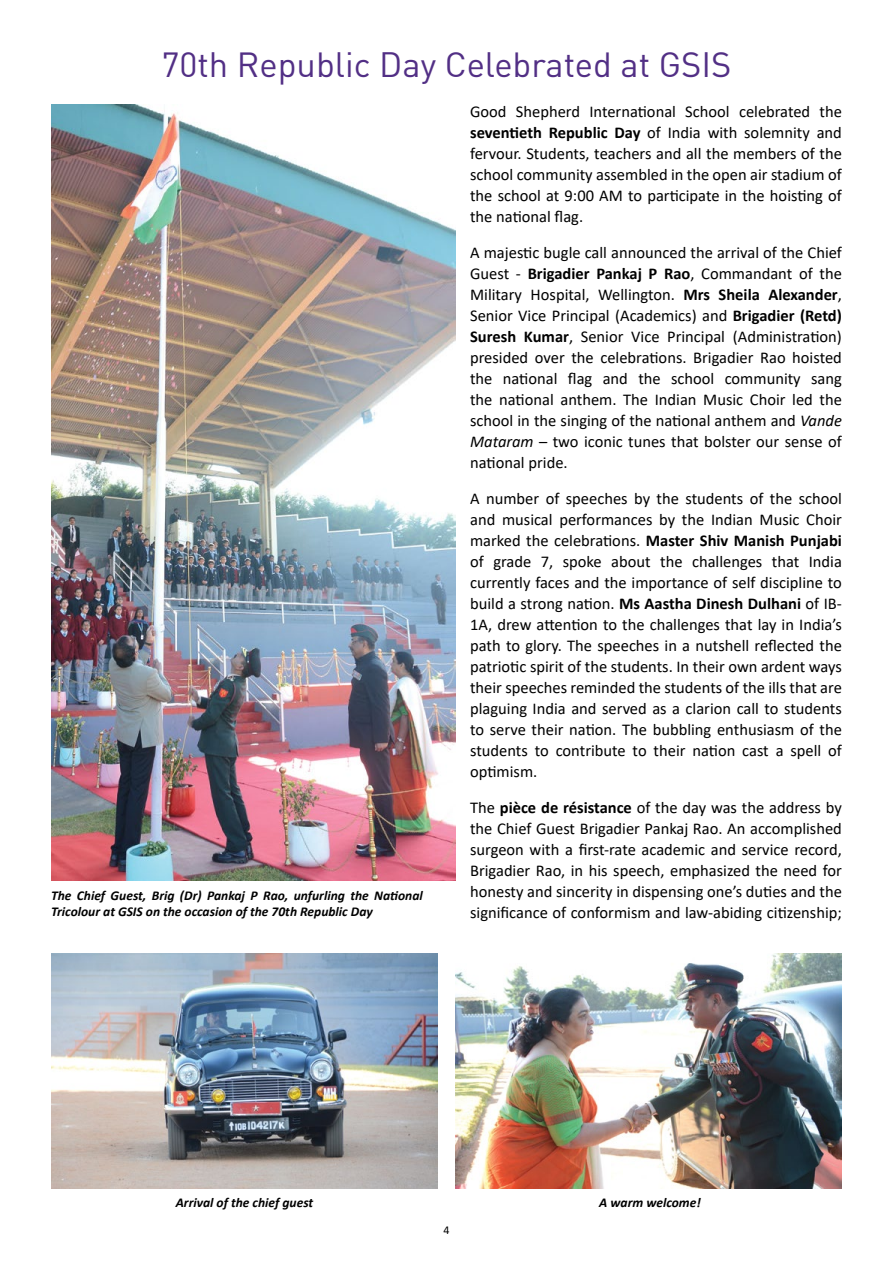
<style>
.page{position:relative;width:893px;height:1263px;background:#fff}
.page>*{position:absolute;margin:0;border:0;box-sizing:border-box;transform-origin:0 0}
.Main_Head{font:34.5px "DIN";color:#522f85}
.Body_Text{font:16.5px/21px "Calibri";color:#000;text-align:justify}
.Photo_Head{font:italic 700 13.5px/16.2px "Calibri";color:#000}
.Body_Text-2{font:12px "Calibri";color:#000}
.s1{font-weight:700}
.s2{font-style:italic}
</style>
<div class="page">
<img style="left:51px;top:953px;width:387px;height:235px">
<img style="left:51px;top:104px;width:405px;height:776px">
<img style="left:455px;top:953px;width:387px;height:235px">
<p class="Main_Head" style="left:161px;top:43px;width:572px">70th Republic Day Celebrated at GSIS</p>
<p class="Body_Text" style="left:470px;top:100px;width:373px">Good Shepherd International School celebrated the <span class="s1">seventieth Republic Day</span> of India with solemnity and fervour. Students, teachers and all the members of the school community assembled in the open air stadium of the school at 9:00 AM to participate in the hoisting of the national flag.</p>
<p class="Body_Text" style="left:470px;top:241px;width:373px">A majestic bugle call announced the arrival of the Chief Guest - <span class="s1">Brigadier Pankaj P Rao</span>, Commandant of the Military Hospital, Wellington. <span class="s1">Mrs Sheila Alexander</span>, Senior Vice Principal (Academics) and <span class="s1">Brigadier (Retd)<br>Suresh Kumar</span>, Senior Vice Principal (Administration) presided over the celebrations. Brigadier Rao hoisted the national flag and the school community sang the national anthem. The Indian Music Choir led the school in the singing of the national anthem and <span class="s2">Vande Mataram</span> – two iconic tunes that bolster our sense of national pride.</p>
<p class="Body_Text" style="left:470px;top:487px;width:373px">A number of speeches by the students of the school and musical performances by the Indian Music Choir marked the celebrations. <span class="s1">Master Shiv Manish Punjabi </span>of grade 7, spoke about the challenges that India currently faces and the importance of self discipline to build a strong nation. <span class="s1">Ms Aastha Dinesh Dulhani</span> of IB-1A, drew attention to the challenges that lay in India’s path to glory. The speeches in a nutshell reflected the patriotic spirit of the students. In their own ardent ways their speeches reminded the students of the ills that are plaguing India and served as a clarion call to students to serve their nation. The bubbling enthusiasm of the students to contribute to their nation cast a spell of optimism.</p>
<p class="Body_Text" style="left:470px;top:796px;width:373px">The <span class="s1">pièce de résistance</span> of the day was the address by the Chief Guest Brigadier Pankaj Rao. An accomplished surgeon with a first-rate academic and service record, Brigadier Rao, in his speech, emphasized the need for honesty and sincerity in dispensing one’s duties and the significance of conformism and law-abiding citizenship;</p>
<p class="Photo_Head" style="left:51px;top:887px;width:373px">The Chief Guest, Brig (Dr) Pankaj P Rao, unfurling the National<br>Tricolour at GSIS on the occasion of the 70th Republic Day</p>
<p class="Photo_Head" style="left:176px;top:1194px;width:139px">Arrival of the chief guest</p>
<p class="Body_Text-2" style="left:443px;top:1221px;width:8px">4</p>
<p class="Photo_Head" style="left:599px;top:1194px;width:103px">A warm welcome!</p>
</div>
